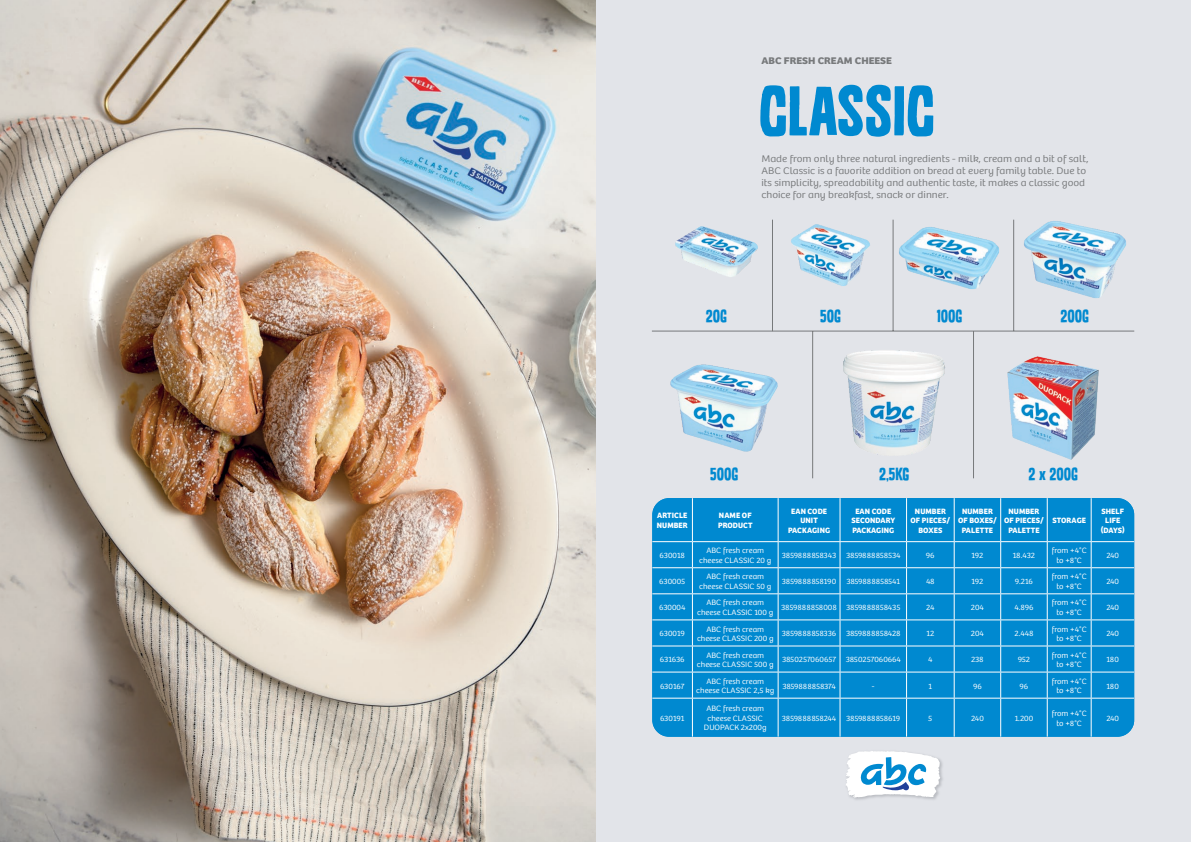
<style>
.page{position:relative;width:1191px;height:842px;background:#fff}
.page>*{position:absolute;margin:0;border:0;box-sizing:border-box;transform-origin:0 0}
.t1{font:75px "Rather Loud";color:#0089d0}
.t2{font:19px "Rather Loud";color:#0089d0}
.t3{font:300 10px/12px "Bree CYR";color:#77797b;scale:1.1 1}
.t4{font:700 10px "Bree CYR";color:#77797b;scale:1.1 1}
.t5{font:300 8px/9.6px "Bree CYR";color:#fff;text-align:center;scale:1.05 1}
.t6{font:700 8px/9.5px "Bree CYR";letter-spacing:.01em;color:#fff;text-align:center}
.t7{font:300 8px "Bree CYR";letter-spacing:-.03em;color:#fff;scale:1.05 1}
.t8{font:300 8px "Bree CYR";letter-spacing:-.02em;color:#fff;scale:1.05 1}
.s1{font-size:14px}
</style>
<div class="page">
<div style="left:595px;top:0;width:596px;height:842px;background:#e2e4e9"></div>
<img style="left:853px;top:760px;width:90px;height:40px">
<svg style="left:846px;top:751px;width:94px;height:47px;background:#c5dfef"></svg>
<img style="left:0;top:0;width:595px;height:842px">
<img style="left:899px;top:227px;width:100px;height:63px">
<img style="left:670px;top:364px;width:108px;height:88px">
<img style="left:843px;top:350px;width:102px;height:105px">
<img style="left:675px;top:226px;width:83px;height:51px">
<img style="left:791px;top:224px;width:79px;height:62px">
<img style="left:1007px;top:356px;width:92px;height:104px">
<img style="left:1024px;top:221px;width:102px;height:77px">
<hr style="left:652px;top:331px;width:482px;height:1px;background:#77797b">
<hr style="left:1013px;top:220px;width:1px;height:111px;background:#77797b">
<hr style="left:893px;top:220px;width:1px;height:111px;background:#77797b">
<hr style="left:973px;top:331px;width:1px;height:147px;background:#77797b">
<hr style="left:812px;top:331px;width:1px;height:147px;background:#77797b">
<hr style="left:772px;top:220px;width:1px;height:111px;background:#77797b">
<div style="left:652px;top:699px;width:482px;height:38px;background:#0089d0"></div>
<svg style="left:652px;top:498px;width:482px;height:200px;background:#0b8ed1"></svg>
<hr style="left:652px;top:698px;width:40px;height:1px;background:#fff">
<hr style="left:692px;top:698px;width:86px;height:1px;background:#fff">
<hr style="left:692px;top:698px;width:1px;height:39px;background:#fff">
<hr style="left:778px;top:698px;width:62px;height:1px;background:#fff">
<hr style="left:777px;top:698px;width:1px;height:39px;background:#fff">
<hr style="left:840px;top:698px;width:66px;height:1px;background:#fff">
<hr style="left:839px;top:698px;width:1px;height:39px;background:#fff">
<hr style="left:906px;top:698px;width:48px;height:1px;background:#fff">
<hr style="left:906px;top:698px;width:1px;height:39px;background:#fff">
<hr style="left:954px;top:698px;width:46px;height:1px;background:#fff">
<hr style="left:953px;top:698px;width:1px;height:39px;background:#fff">
<hr style="left:1000px;top:698px;width:47px;height:1px;background:#fff">
<hr style="left:1000px;top:698px;width:1px;height:39px;background:#fff">
<hr style="left:1047px;top:698px;width:44px;height:1px;background:#fff">
<hr style="left:1047px;top:698px;width:1px;height:39px;background:#fff">
<hr style="left:1091px;top:698px;width:43px;height:1px;background:#fff">
<hr style="left:1090px;top:698px;width:1px;height:39px;background:#fff">
<hr style="left:692px;top:498px;width:1px;height:43px;background:#fff">
<hr style="left:777px;top:498px;width:1px;height:43px;background:#fff">
<hr style="left:839px;top:498px;width:1px;height:43px;background:#fff">
<hr style="left:906px;top:498px;width:1px;height:43px;background:#fff">
<hr style="left:953px;top:498px;width:1px;height:43px;background:#fff">
<hr style="left:1047px;top:498px;width:1px;height:43px;background:#fff">
<hr style="left:1090px;top:498px;width:1px;height:43px;background:#fff">
<p class="t4" style="left:761px;top:53px;width:120px">ABC FRESH CREAM CHEESE</p>
<h1 class="t1" style="left:758px;top:74px;width:28px">CLASS</h1>
<h1 class="t1" style="left:892px;top:74px;width:40px">IC</h1>
<p class="t3" style="left:761px;top:152px;width:299px">Made from only three natural ingredients - milk, cream and a bit of salt, ABC Classic is a favorite addition on bread at every family table. Due to its simplicity, spreadability and authentic taste, it makes a classic good choice for any breakfast, snack or dinner.</p>
<h2 class="t2" style="left:706px;top:307px;width:23px">20g</h2>
<h2 class="t2" style="left:820px;top:307px;width:22px">50g</h2>
<h2 class="t2" style="left:936px;top:307px;width:27px">100g</h2>
<h2 class="t2" style="left:1060px;top:307px;width:30px">200g</h2>
<h2 class="t2" style="left:710px;top:464px;width:30px">500g</h2>
<h2 class="t2" style="left:879px;top:464px;width:32px">2,5kg</h2>
<h2 class="t2" style="left:1028px;top:464px;width:51px">2 <span class="s1">x</span> 200g</h2>
<p class="t6" style="left:657px;top:510px;width:32px;text-align:left">ARTICLE<br>NUMBER</p>
<p class="t6" style="left:718px;top:510px;width:36px;text-align:left">NAME OF<br>PRODUCT</p>
<p class="t6" style="left:788px;top:505px;width:43px">EAN CODE<br>UNIT<br>PACKAGING</p>
<p class="t6" style="left:851px;top:505px;width:45px">EAN CODE<br>SECONDARY<br>PACKAGING</p>
<p class="t6" style="left:910px;top:505px;width:41px">NUMBER<br>OF PIECES/<br>BOXES</p>
<p class="t6" style="left:958px;top:505px;width:40px">NUMBER<br>OF BOXES/<br>PALETTE</p>
<p class="t6" style="left:1004px;top:505px;width:41px">NUMBER<br>OF PIECES/<br>PALETTE</p>
<p class="t6" style="left:1052px;top:515px;width:35px">STORAGE</p>
<p class="t6" style="left:1100px;top:505px;width:26px">SHELF<br>LIFE (DAYS)</p>
<p class="t5" style="left:659px;top:550px;width:26px">630018</p>
<p class="t5" style="left:699px;top:545px;width:70px">ABC fresh cream cheese CLASSIC 20 g</p>
<p class="t7" style="left:782px;top:549px;width:114px">3859888858343 3859888858534</p>
<p class="t5" style="left:926px;top:550px;width:10px">96</p>
<p class="t5" style="left:971px;top:550px;width:13px">192</p>
<p class="t5" style="left:1012px;top:550px;width:23px">18.432</p>
<p class="t5" style="left:1051px;top:545px;width:35px">from +4°C to +8°C</p>
<p class="t5" style="left:1106px;top:550px;width:14px">240</p>
<p class="t5" style="left:659px;top:576px;width:26px">630005</p>
<p class="t5" style="left:699px;top:571px;width:70px">ABC fresh cream cheese CLASSIC 50 g</p>
<p class="t8" style="left:782px;top:576px;width:53px">3859888858190</p>
<p class="t7" style="left:846px;top:576px;width:53px">3859888858541</p>
<p class="t5" style="left:926px;top:576px;width:10px">48</p>
<p class="t5" style="left:971px;top:576px;width:13px">192</p>
<p class="t5" style="left:1014px;top:576px;width:19px">9.216</p>
<p class="t5" style="left:1051px;top:571px;width:35px">from +4°C to +8°C</p>
<p class="t5" style="left:1106px;top:576px;width:14px">240</p>
<p class="t5" style="left:659px;top:602px;width:27px">630004</p>
<p class="t5" style="left:697px;top:597px;width:74px">ABC fresh cream cheese CLASSIC 100 g</p>
<p class="t7" style="left:781px;top:602px;width:115px">3859888858008 3859888858435</p>
<p class="t5" style="left:926px;top:602px;width:9px">24</p>
<p class="t5" style="left:971px;top:602px;width:14px">204</p>
<p class="t5" style="left:1014px;top:602px;width:20px">4.896</p>
<p class="t5" style="left:1051px;top:597px;width:35px">from +4°C to +8°C</p>
<p class="t5" style="left:1106px;top:602px;width:14px">240</p>
<p class="t5" style="left:659px;top:628px;width:26px">630019</p>
<p class="t5" style="left:697px;top:623px;width:74px">ABC fresh cream cheese CLASSIC 200 g</p>
<p class="t7" style="left:782px;top:628px;width:115px">3859888858336 3859888858428</p>
<p class="t5" style="left:926px;top:628px;width:9px">12</p>
<p class="t5" style="left:971px;top:628px;width:14px">204</p>
<p class="t5" style="left:1014px;top:628px;width:20px">2.448</p>
<p class="t5" style="left:1051px;top:623px;width:35px">from +4°C to +8°C</p>
<p class="t5" style="left:1106px;top:628px;width:14px">240</p>
<p class="t5" style="left:660px;top:654px;width:25px">631636</p>
<p class="t5" style="left:697px;top:650px;width:74px">ABC fresh cream cheese CLASSIC 500 g</p>
<p class="t5" style="left:782px;top:654px;width:115px">3850257060657 3850257060664</p>
<p class="t5" style="left:928px;top:654px;width:6px">4</p>
<p class="t5" style="left:971px;top:654px;width:14px">238</p>
<p class="t5" style="left:1017px;top:654px;width:13px">952</p>
<p class="t5" style="left:1051px;top:650px;width:35px">from +4°C to +8°C</p>
<p class="t5" style="left:1106px;top:654px;width:13px">180</p>
<p class="t5" style="left:660px;top:680px;width:25px">630167</p>
<p class="t5" style="left:696px;top:676px;width:76px">ABC fresh cream cheese CLASSIC 2,5 kg</p>
<p class="t7" style="left:782px;top:680px;width:52px">3859888858374</p>
<p class="t5" style="left:872px;top:680px;width:4px">-</p>
<p class="t5" style="left:928px;top:680px;width:5px">1</p>
<p class="t5" style="left:973px;top:680px;width:10px">96</p>
<p class="t5" style="left:1019px;top:680px;width:10px">96</p>
<p class="t5" style="left:1051px;top:676px;width:35px">from +4°C to +8°C</p>
<p class="t5" style="left:1106px;top:680px;width:13px">180</p>
<p class="t5" style="left:660px;top:713px;width:25px">630191</p>
<p class="t5" style="left:704px;top:703px;width:61px">ABC fresh cream cheese CLASSIC<br>DUOPACK 2x200g</p>
<p class="t7" style="left:782px;top:712px;width:114px">3859888858244 3859888858619</p>
<p class="t5" style="left:928px;top:713px;width:5px">5</p>
<p class="t5" style="left:971px;top:713px;width:14px">240</p>
<p class="t5" style="left:1014px;top:713px;width:19px">1.200</p>
<p class="t5" style="left:1051px;top:708px;width:35px">from +4°C to +8°C</p>
<p class="t5" style="left:1106px;top:713px;width:14px">240</p>
</div>
